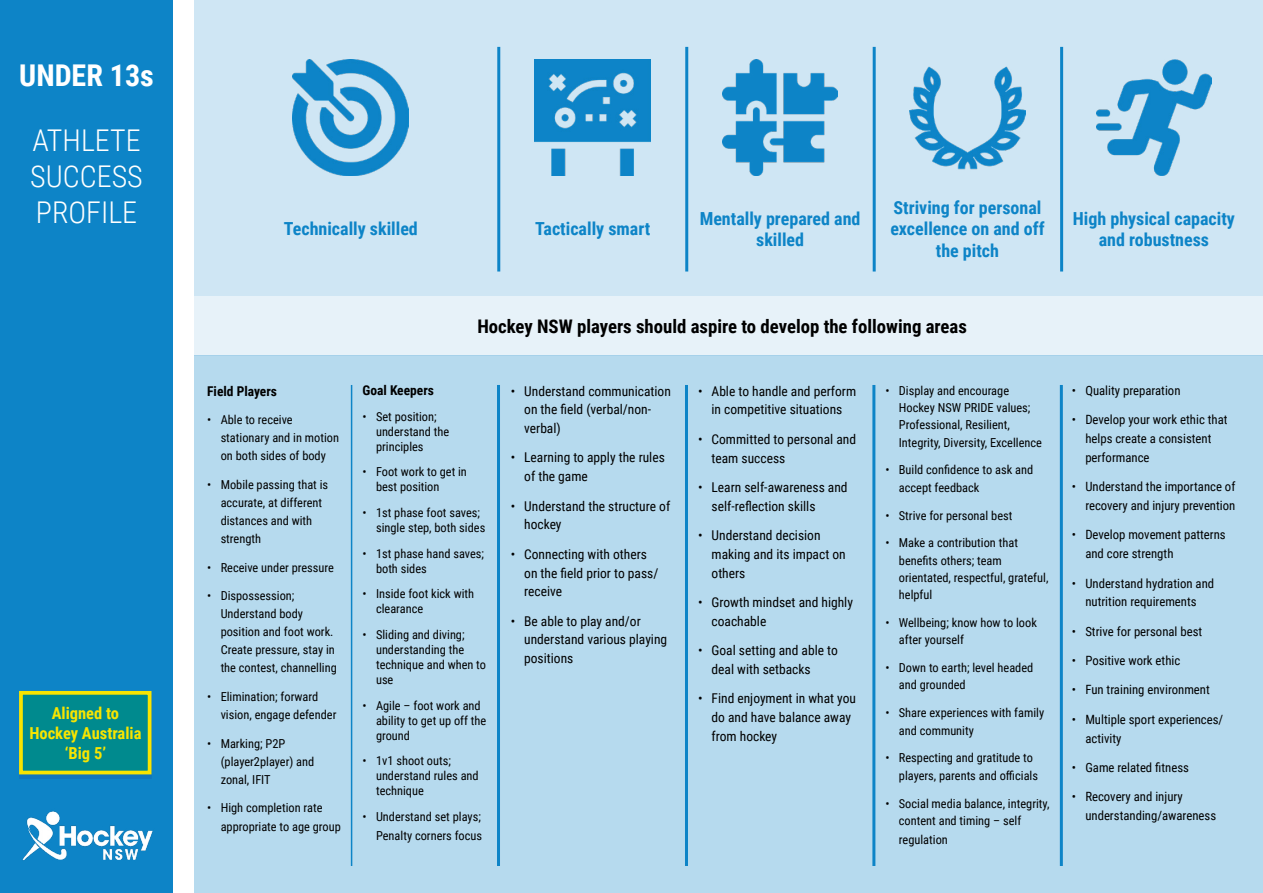
<style>
.page{position:relative;width:1263px;height:893px;background:#fff}
.page>*{position:absolute;margin:0;border:0;box-sizing:border-box;transform-origin:0 0}
.t1{font:300 30px/36px "Roboto Condensed";color:#fff;text-align:justify}
.t2{font:700 30px "Roboto Condensed";color:#fff}
.t3{font:700 18.75px "Roboto Condensed";color:#000}
.t4{font:700 18px/21.6px "Roboto Condensed";color:#0d84c7;text-align:center}
.t5{font:700 16.5px/19.8px "Roboto Condensed";color:#f8e500;text-align:center}
.t6{font:13.5px/18.8px "Roboto Condensed";color:#000}
.t7{font:700 13.5px "Roboto Condensed";color:#000}
.t8{font:12.75px/18.8px "Roboto Condensed";color:#000}
.t9{font:12.38px/15px "Roboto Condensed";color:#000}
</style>
<div class="page">
<div style="left:0;top:0;width:173px;height:893px;background:#0d84c7"></div>
<div style="left:194px;top:296px;width:1069px;height:59px;background:#e7f2f9"></div>
<div style="left:194px;top:355px;width:1069px;height:538px;background:#b6daee"></div>
<div style="left:194px;top:0;width:1069px;height:296px;background:#cfe6f4"></div>
<hr style="left:351px;top:385px;width:1px;height:481px;background:#0d84c7">
<hr style="left:497px;top:385px;width:3px;height:481px;background:#0d84c7">
<hr style="left:685px;top:385px;width:3px;height:481px;background:#0d84c7">
<hr style="left:872px;top:385px;width:3px;height:481px;background:#0d84c7">
<hr style="left:1060px;top:385px;width:3px;height:481px;background:#0d84c7">
<hr style="left:497px;top:47px;width:3px;height:225px;background:#0d84c7">
<hr style="left:685px;top:47px;width:3px;height:225px;background:#0d84c7">
<hr style="left:873px;top:47px;width:3px;height:225px;background:#0d84c7">
<hr style="left:1060px;top:47px;width:3px;height:225px;background:#0d84c7">
<img style="left:1096px;top:60px;width:116px;height:115px">
<img style="left:909px;top:66px;width:116px;height:104px">
<img style="left:722px;top:60px;width:116px;height:115px">
<img style="left:535px;top:60px;width:116px;height:115px">
<img style="left:293px;top:60px;width:116px;height:115px">
<img style="left:22px;top:811px;width:131px;height:50px">
<div style="left:19px;top:695px;width:133px;height:84px;background:#25408f;opacity:.2"></div>
<div style="left:19px;top:691px;width:132px;height:83px;background:#008a8e;border:4px solid #f8e500"></div>
<h1 class="t2" style="left:19px;top:54px;width:136px">UNDER 13s</h1>
<h1 class="t1" style="left:30px;top:121px;width:114px">ATHLETE SUCCESS PROFILE</h1>
<h3 class="t5" style="left:29px;top:703px;width:114px">Aligned to<br>Hockey Australia ‘Big 5’</h3>
<h3 class="t4" style="left:284px;top:218px;width:136px">Technically skilled</h3>
<h3 class="t4" style="left:535px;top:218px;width:117px">Tactically smart</h3>
<h3 class="t4" style="left:700px;top:207px;width:162px">Mentally prepared and skilled</h3>
<h3 class="t4" style="left:890px;top:196px;width:156px">Striving for personal excellence on and off the pitch</h3>
<h3 class="t4" style="left:1073px;top:207px;width:164px">High physical capacity and robustness</h3>
<p class="t7" style="left:207px;top:381px;width:71px">Field Players</p>
<p class="t9" style="left:221px;top:410px;width:120px;line-height:18px;text-indent:-14px">• Able to receive stationary and in motion on both sides of body</p>
<p class="t9" style="left:221px;top:475px;width:109px;line-height:18px;text-indent:-14px">• Mobile passing that is accurate, at different distances and with strength</p>
<p class="t9" style="left:207px;top:559px;width:128px">• Receive under pressure</p>
<p class="t9" style="left:221px;top:586px;width:118px;line-height:18px;text-indent:-14px">• Dispossession;<br>Understand body position and foot work.<br>Create pressure, stay in the contest, channelling</p>
<p class="t9" style="left:221px;top:687px;width:117px;line-height:18px;text-indent:-14px">• Elimination; forward vision, engage defender</p>
<p class="t9" style="left:221px;top:734px;width:95px;line-height:18px;text-indent:-14px">• Marking; P2P (player2player) and zonal, IFIT</p>
<p class="t9" style="left:221px;top:798px;width:122px;line-height:18.8px;text-indent:-14px">• High completion rate appropriate to age group</p>
<h2 class="t3" style="left:477px;top:313px;width:491px">Hockey NSW players should aspire to develop the following areas</h2>
<p class="t7" style="left:362px;top:381px;width:73px">Goal Keepers</p>
<p class="t9" style="left:376px;top:408px;width:75px;text-indent:-14px">• Set position; understand the principles</p>
<p class="t9" style="left:376px;top:464px;width:92px;text-indent:-14px">• Foot work to get in best position</p>
<p class="t9" style="left:376px;top:505px;width:111px;text-indent:-14px">• 1st phase foot saves; single step, both sides</p>
<p class="t9" style="left:376px;top:545px;width:110px;text-indent:-14px">• 1st phase hand saves; both sides</p>
<p class="t9" style="left:376px;top:586px;width:100px;text-indent:-14px">• Inside foot kick with clearance</p>
<p class="t9" style="left:376px;top:626px;width:112px;text-indent:-14px">• Sliding and diving; understanding the technique and when to use</p>
<p class="t9" style="left:376px;top:697px;width:112px;text-indent:-14px">• Agile – foot work and ability to get up off the ground</p>
<p class="t9" style="left:376px;top:753px;width:104px;text-indent:-14px">• 1v1 shoot outs; understand rules and technique</p>
<p class="t9" style="left:362px;top:806px;width:121px;line-height:18.8px;text-align:right">• Understand set plays;<br>Penalty corners focus</p>
<p class="t6" style="left:524px;top:381px;width:148px;text-indent:-14px">• Understand communication on the field (verbal/non&shy;verbal)</p>
<p class="t6" style="left:524px;top:448px;width:142px;text-indent:-14px">• Learning to apply the rules of the game</p>
<p class="t6" style="left:524px;top:496px;width:148px;text-indent:-14px">• Understand the structure of hockey</p>
<p class="t6" style="left:524px;top:544px;width:136px;text-indent:-14px">• Connecting with others on the field prior to pass/ receive</p>
<p class="t6" style="left:524px;top:611px;width:145px;text-indent:-14px">• Be able to play and/or understand various playing positions</p>
<p class="t6" style="left:698px;top:381px;width:160px;text-align:center">• Able to handle and perform in competitive situations</p>
<p class="t6" style="left:711px;top:429px;width:146px;text-indent:-14px">• Committed to personal and team success</p>
<p class="t6" style="left:711px;top:477px;width:138px;text-indent:-14px">• Learn self-awareness and self-reflection skills</p>
<p class="t6" style="left:711px;top:525px;width:136px;text-indent:-14px">• Understand decision making and its impact on others</p>
<p class="t6" style="left:711px;top:592px;width:143px;text-indent:-14px">• Growth mindset and highly coachable</p>
<p class="t6" style="left:711px;top:640px;width:128px;text-indent:-14px">• Goal setting and able to deal with setbacks</p>
<p class="t6" style="left:711px;top:688px;width:146px;text-indent:-14px">• Find enjoyment in what you do and have balance away from hockey</p>
<p class="t9" style="left:899px;top:381px;width:145px;line-height:17.2px;text-indent:-14px">• Display and encourage<br>Hockey NSW PRIDE values;<br>Professional, Resilient,<br>Integrity, Diversity, Excellence</p>
<p class="t9" style="left:899px;top:461px;width:136px;line-height:17.2px;text-indent:-14px">• Build confidence to ask and accept feedback</p>
<p class="t9" style="left:885px;top:507px;width:129px">• Strive for personal best</p>
<p class="t9" style="left:899px;top:534px;width:151px;line-height:17.2px;text-indent:-14px">• Make a contribution that benefits others; team orientated, respectful, grateful, helpful</p>
<p class="t9" style="left:899px;top:614px;width:139px;line-height:17.2px;text-indent:-14px">• Wellbeing; know how to look after yourself</p>
<p class="t9" style="left:899px;top:659px;width:136px;line-height:17.2px;text-indent:-14px">• Down to earth; level headed and grounded</p>
<p class="t9" style="left:899px;top:704px;width:147px;line-height:17.2px;text-indent:-14px">• Share experiences with family and community</p>
<p class="t9" style="left:899px;top:749px;width:141px;line-height:17.2px;text-indent:-14px">• Respecting and gratitude to players, parents and officials</p>
<p class="t9" style="left:899px;top:794px;width:152px;line-height:17.2px;text-indent:-14px">• Social media balance, integrity, content and timing – self</p>
<p class="t9" style="left:899px;top:831px;width:50px">regulation</p>
<p class="t8" style="left:1072px;top:381px;width:110px">• Quality preparation</p>
<p class="t8" style="left:1085px;top:410px;width:144px;text-indent:-14px">• Develop your work ethic that helps create a consistent performance</p>
<p class="t8" style="left:1072px;top:477px;width:165px;text-align:right">• Understand the importance of recovery and injury prevention</p>
<p class="t8" style="left:1085px;top:525px;width:142px;text-indent:-14px">• Develop movement patterns and core strength</p>
<p class="t8" style="left:1072px;top:573px;width:144px;text-align:center">• Understand hydration and nutrition requirements</p>
<p class="t8" style="left:1072px;top:621px;width:132px">• Strive for personal best</p>
<p class="t8" style="left:1072px;top:651px;width:110px">• Positive work ethic</p>
<p class="t8" style="left:1072px;top:680px;width:139px">• Fun training environment</p>
<p class="t8" style="left:1085px;top:709px;width:140px;text-indent:-14px">• Multiple sport experiences/ activity</p>
<p class="t8" style="left:1072px;top:758px;width:119px">• Game related fitness</p>
<p class="t8" style="left:1085px;top:787px;width:132px;text-indent:-14px">• Recovery and injury understanding/awareness</p>
</div>
